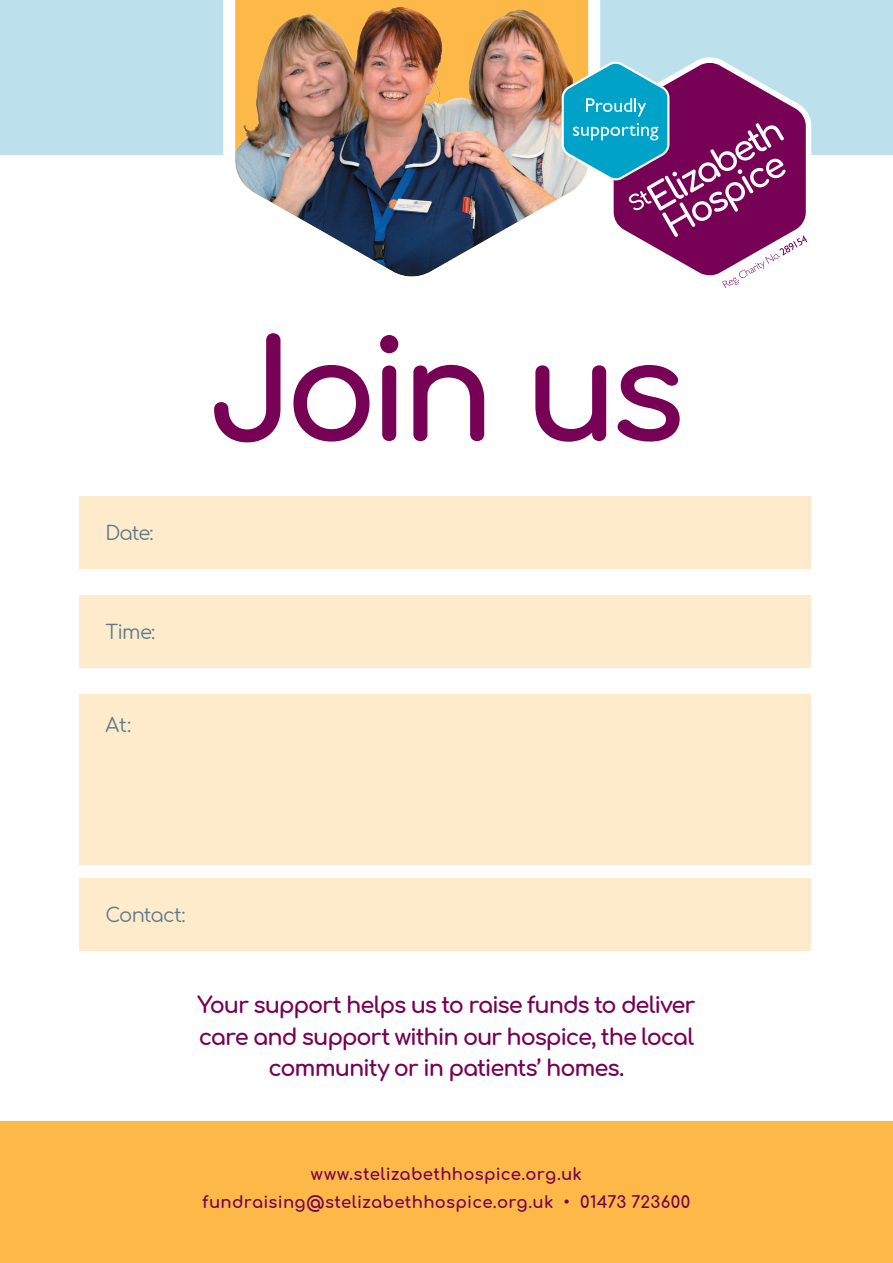
<style>
.page{position:relative;width:893px;height:1263px;background:#fff}
.page>*{position:absolute;margin:0;border:0;box-sizing:border-box;transform-origin:0 0}
.t1{font:700 138px "Comfortaa";letter-spacing:-.065em;color:#760155}
.t2{font:700 22.5px/31.5px "Comfortaa";letter-spacing:-.05em;color:#760155;text-align:center}
.t3{font:19.5px "Comfortaa";letter-spacing:-.04em;color:#5f7a89}
.t4{font:700 16.5px/28.3px "Comfortaa";letter-spacing:.015em;color:#760155;text-align:center}
</style>
<div class="page">
<div style="left:0;top:0;width:893px;height:154px;background:#bce1ed"></div>
<img style="left:217px;top:0;width:384px;height:277px">
<div style="left:80px;top:496px;width:731px;height:72px;background:#feebcc"></div>
<div style="left:80px;top:879px;width:731px;height:72px;background:#feebcc"></div>
<div style="left:80px;top:595px;width:731px;height:73px;background:#feebcc"></div>
<div style="left:80px;top:694px;width:731px;height:171px;background:#feebcc"></div>
<div style="left:0;top:1121px;width:893px;height:142px;background:#fcb948"></div>
<svg style="left:697px;top:57px;width:114px;height:97px"></svg>
<svg style="left:562px;top:61px;width:245px;height:227px"></svg>
<p class="t3" style="left:105px;top:515px;width:50px">Date:</p>
<p class="t3" style="left:105px;top:615px;width:51px">Time:</p>
<p class="t3" style="left:105px;top:707px;width:27px">At:</p>
<h1 class="t1" style="left:208px;top:264px;width:479px">Join us</h1>
<p class="t3" style="left:105px;top:897px;width:82px">Contact:</p>
<p class="t2" style="left:197px;top:986px;width:499px">Your support helps us to raise funds to deliver care and support within our hospice, the local community or in patients’ homes.</p>
<p class="t4" style="left:202px;top:1158px;width:489px">www.stelizabethhospice.org.uk fundraising@stelizabethhospice.org.uk • 01473 723600</p>
</div>
